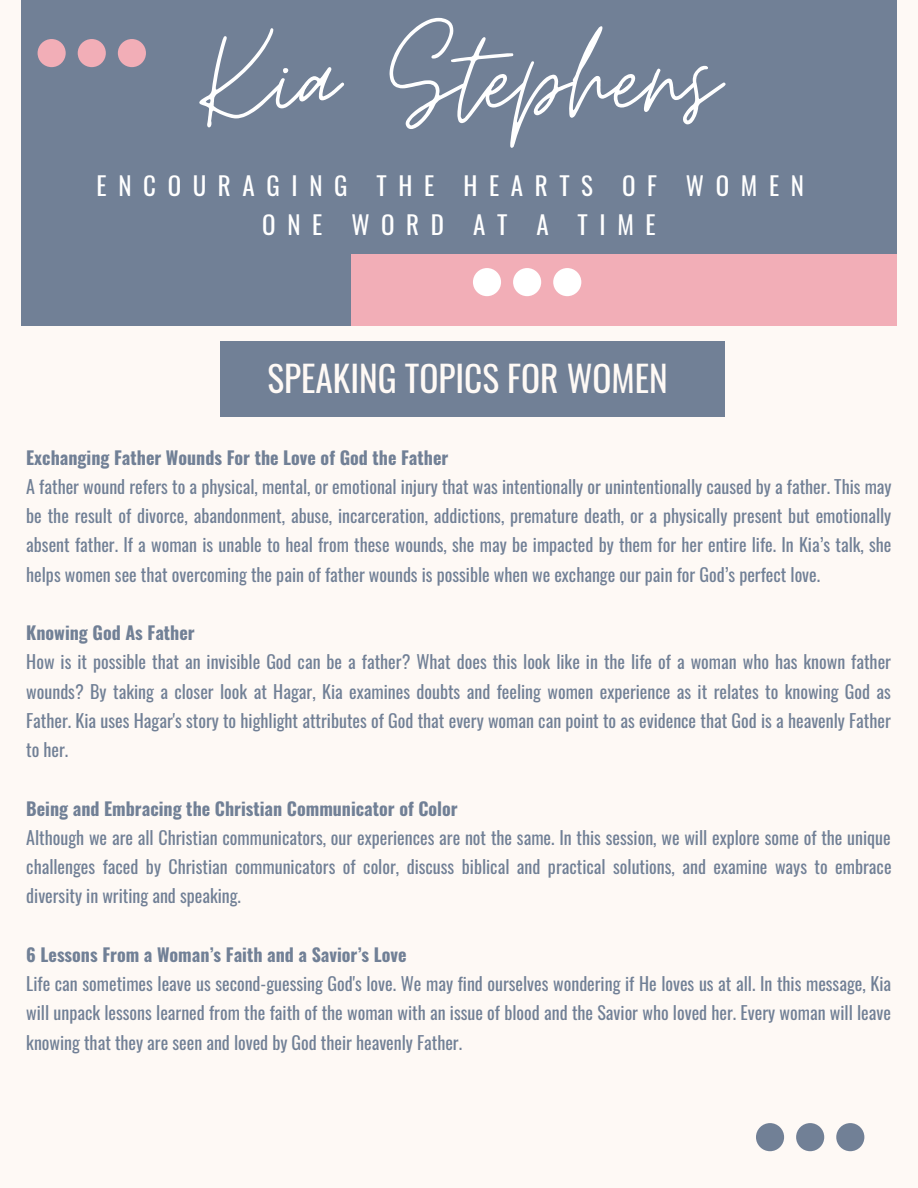
<style>
.page{position:relative;width:918px;height:1188px;background:#fef9f5}
.page>*{position:absolute;margin:0;border:0;box-sizing:border-box;transform-origin:0 0}
.t1{font:138px "Moon Time";color:#fff}
.t2{font:35.4px "Oswald";color:#fef9f5}
.t3{font:25.05px/39.3px "Oswald";letter-spacing:.465em;color:#fff}
.t4{font:18px/29.2px "Oswald";color:#718096;text-align:justify}
.t5{font:700 18px "Oswald";color:#718096}
</style>
<div class="page">
<div style="left:21px;top:0;width:875px;height:326px;background:#718096"></div>
<div style="left:351px;top:254px;width:546px;height:72px;background:#f2aeb7"></div>
<div style="left:221px;top:342px;width:504px;height:75px;background:#718096"></div>
<div style="left:38px;top:39px;width:28px;height:28px;background:#f2aeb7;border-radius:50%"></div>
<div style="left:473px;top:268px;width:28px;height:28px;background:#fff;border-radius:50%"></div>
<div style="left:78px;top:39px;width:28px;height:28px;background:#f2aeb7;border-radius:50%"></div>
<div style="left:118px;top:39px;width:28px;height:28px;background:#f2aeb7;border-radius:50%"></div>
<div style="left:513px;top:268px;width:28px;height:28px;background:#fff;border-radius:50%"></div>
<div style="left:553px;top:268px;width:28px;height:28px;background:#fff;border-radius:50%"></div>
<div style="left:756px;top:1123px;width:28px;height:28px;background:#718096;border-radius:50%"></div>
<div style="left:796px;top:1123px;width:28px;height:28px;background:#718096;border-radius:50%"></div>
<div style="left:836px;top:1123px;width:28px;height:28px;background:#718096;border-radius:50%"></div>
<h1 class="t1" style="left:199px;top:-4px;width:521px">Kia Stephens</h1>
<h3 class="t3" style="left:262px;top:165px;width:543px;text-indent:-166px">ENCOURAGING THE HEARTS OF WOMEN<br>ONE WORD AT A TIME</h3>
<h2 class="t2" style="left:267px;top:350px;width:402px">SPEAKING TOPICS FOR WOMEN</h2>
<p class="t5" style="left:26px;top:443px;width:424px">Exchanging Father Wounds For the Love of God the Father</p>
<p class="t4" style="left:26px;top:471px;width:867px">A father wound refers to a physical, mental, or emotional injury that was intentionally or unintentionally caused by a father. This may be the result of divorce, abandonment, abuse, incarceration, addictions, premature death, or a physically present but emotionally absent father. If a woman is unable to heal from these wounds, she may be impacted by them for her entire life. In Kia’s talk, she helps women see that overcoming the pain of father wounds is possible when we exchange our pain for God’s perfect love.</p>
<p class="t5" style="left:26px;top:619px;width:170px">Knowing God As Father</p>
<p class="t4" style="left:26px;top:647px;width:866px">How is it possible that an invisible God can be a father? What does this look like in the life of a woman who has known father wounds? By taking a closer look at Hagar, Kia examines doubts and feeling women experience as it relates to knowing God as Father. Kia uses Hagar's story to highlight attributes of God that every woman can point to as evidence that God is a heavenly Father to her.</p>
<p class="t5" style="left:26px;top:794px;width:433px">Being and Embracing the Christian Communicator of Color</p>
<p class="t4" style="left:26px;top:822px;width:867px">Although we are all Christian communicators, our experiences are not the same. In this session, we will explore some of the unique challenges faced by Christian communicators of color, discuss biblical and practical solutions, and examine ways to embrace diversity in writing and speaking.</p>
<p class="t5" style="left:26px;top:940px;width:382px">6 Lessons From a Woman’s Faith and a Savior’s Love</p>
<p class="t4" style="left:26px;top:968px;width:866px">Life can sometimes leave us second-guessing God's love. We may find ourselves wondering if He loves us at all. In this message, Kia will unpack lessons learned from the faith of the woman with an issue of blood and the Savior who loved her. Every woman will leave knowing that they are seen and loved by God their heavenly Father.</p>
</div>
